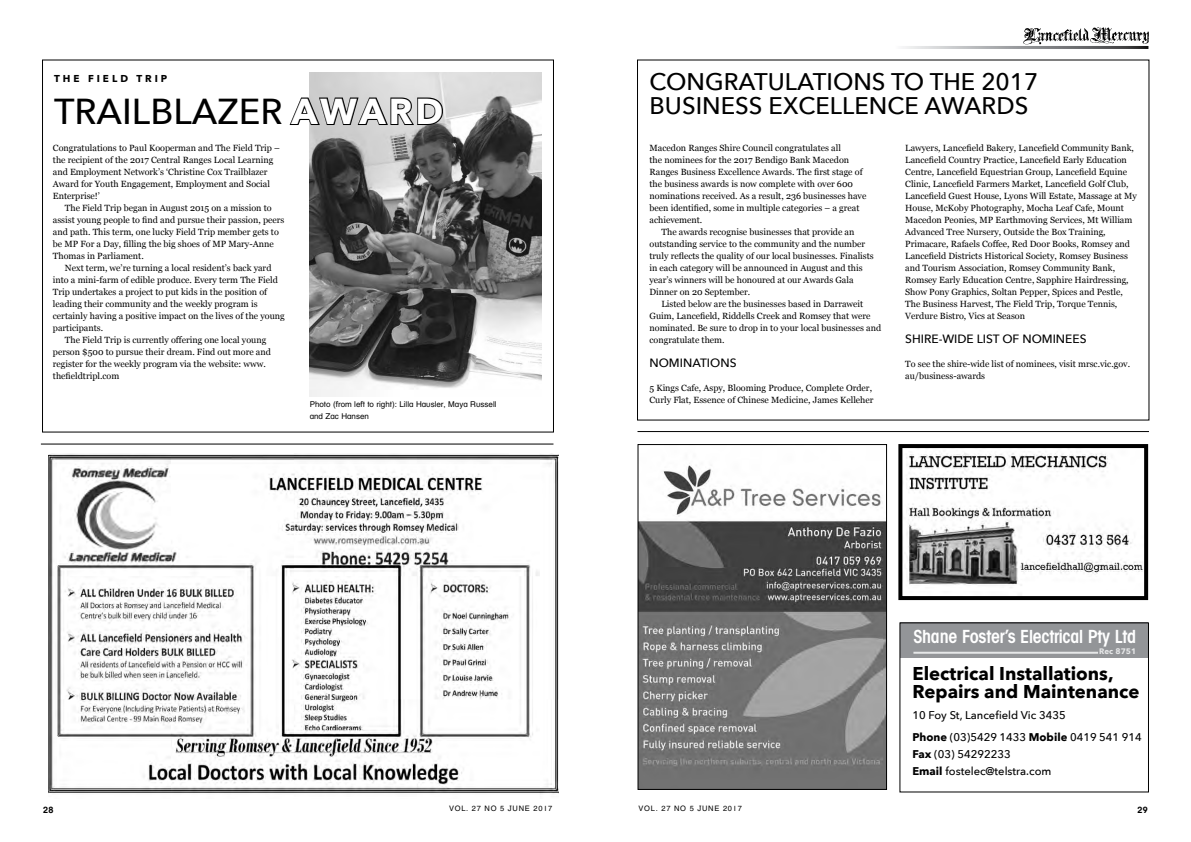
<style>
.page{position:relative;width:1191px;height:842px;background:#fff}
.page>*{position:absolute;margin:0;border:0;box-sizing:border-box;transform-origin:0 0}
.t1{font:500 36px "Avenir Next";color:#000}
.t2{font:500 24px "Avenir Next";color:#000}
.t3{font:700 18.5px/18px "Avenir Next";color:#000}
.t4{font:600 condensed 18.1px "Avant Garde";letter-spacing:-.015em;color:#fff}
.t5{font:500 12px "Avenir Next";color:#000}
.t6{font:500 11.2px/21.5px "Avenir Next";color:#000}
.t7{font:700 10px "Avenir Next";color:#000}
.t8{font:9px/12px "Georgia";color:#000}
.t9{font:700 9px "Helvetica Textbook";color:#000}
.t10{font:8px/12px "Helvetica Textbook";color:#000}
.t11{font:700 8px "Avenir Next";letter-spacing:.01em;color:#e6e7e8}
.t12{font:7.5px "Helvetica Textbook";letter-spacing:.1em;color:#000}
.s1{font-weight:700;color:#fff}
.s2{font-weight:700}
</style>
<div class="page">
<hr style="left:637px;top:431px;width:512px;height:1px;background:#000">
<img style="left:639px;top:465px;width:246px;height:323px">
<div style="left:637px;top:444px;width:250px;height:346px;border:1px solid #000"></div>
<div style="left:900px;top:623px;width:248px;height:35px;background:#939598"></div>
<div style="left:899px;top:622px;width:250px;height:170px;border:1px solid #000"></div>
<hr style="left:913px;top:652px;width:185px;height:2px;background:#e6e7e8">
<img style="left:906px;top:451px;width:237px;height:135px">
<div style="left:898px;top:444px;width:250px;height:156px;border:4px solid #000"></div>
<img style="left:48px;top:453px;width:511px;height:342px">
<img style="left:310px;top:72px;width:231px;height:324px">
<svg style="left:289px;top:96px;width:155px;height:31px;background:#999"></svg>
<hr style="left:41px;top:443px;width:512px;height:1px;background:#000">
<img style="left:1024px;top:27px;width:125px;height:20px">
<hr style="left:893px;top:46px;width:255px;height:3px;background:#fff">
<p class="t7" style="left:54px;top:72px;width:10px">THE</p>
<p class="t7" style="left:88px;top:72px;width:18px">F IELD</p>
<p class="t7" style="left:136px;top:72px;width:8px">TRI</p>
<p class="t7" style="left:161px;top:72px;width:8px">P</p>
<h1 class="t1" style="left:54px;top:90px;width:391px">TRAILBLAZER <span class="s1">Awa rd</span></h1>
<p class="t8" style="left:53px;top:141px;width:229px">Congratulations to Paul Kooperman and The Field Trip – the recipient of the 2017 Central Ranges Local Learning and Employment Network’s ‘Christine Cox Trailblazer Award for Youth Engagement, Employment and Social Enterprise!’</p>
<p class="t8" style="left:53px;top:201px;width:233px;text-indent:12px">The Field Trip began in August 2015 on a mission to assist young people to find and pursue their passion, peers and path. This term, one lucky Field Trip member gets to be MP For a Day, filling the big shoes of MP Mary-Anne Thomas in Parliament.</p>
<p class="t8" style="left:65px;top:261px;width:208px">Next term, we’re turning a local resident’s back yard</p>
<p class="t8" style="left:53px;top:273px;width:226px">into a mini-farm of edible produce. Every term The Field</p>
<p class="t8" style="left:53px;top:285px;width:216px">Trip undertakes a project to put kids in the position of</p>
<p class="t8" style="left:53px;top:297px;width:206px">leading their community and the weekly program is</p>
<p class="t8" style="left:53px;top:309px;width:233px">certainly having a positive impact on the lives of the young</p>
<p class="t8" style="left:53px;top:321px;width:52px">participants.</p>
<p class="t8" style="left:65px;top:333px;width:203px">The Field Trip is currently offering one local young</p>
<p class="t8" style="left:53px;top:345px;width:220px">person $500 to pursue their dream. Find out more and</p>
<p class="t8" style="left:53px;top:357px;width:214px">register for the weekly program via the website: www.</p>
<p class="t8" style="left:53px;top:369px;width:68px">thefieldtripl.com</p>
<p class="t10" style="left:310px;top:398px;width:188px">Photo (from left to right): Lilla Hausler, Maya Russell and Zac Hansen</p>
<h2 class="t2" style="left:649px;top:67px;width:179px">CON GRATULATIONS</h2>
<h2 class="t2" style="left:891px;top:67px;width:149px">TO THE 2017</h2>
<h2 class="t2" style="left:649px;top:91px;width:47px">BUSINESS</h2>
<h2 class="t2" style="left:768px;top:91px;width:62px">EXCELLEN</h2>
<h2 class="t2" style="left:887px;top:91px;width:110px">CE AWARDS</h2>
<p class="t8" style="left:649px;top:141px;width:218px">Macedon Ranges Shire Council congratulates all<br>the nominees for the 2017 Bendigo Bank Macedon Ranges Business Excellence Awards. The first stage of the business awards is now complete with over 600 nominations received. As a result, 236 businesses have been identified, some in multiple categories – a great achievement.</p>
<p class="t8" style="left:649px;top:225px;width:226px;text-indent:12px">The awards recognise businesses that provide an outstanding service to the community and the number truly reflects the quality of our local businesses. Finalists in each category will be announced in August and this year’s winners will be honoured at our Awards Gala Dinner on 20 September.</p>
<p class="t8" style="left:649px;top:297px;width:233px;text-indent:12px">Listed below are the businesses based in Darraweit Guim, Lancefield, Riddells Creek and Romsey that were nominated. Be sure to drop in to your local businesses and congratulate them.</p>
<h3 class="t5" style="left:649px;top:355px;width:88px">NOM INATIONS</h3>
<p class="t8" style="left:649px;top:381px;width:225px">5 Kings Cafe, Aspy, Blooming Produce, Complete Order,<br>Curly Flat, Essence of Chinese Medicine, James Kelleher</p>
<p class="t8" style="left:905px;top:141px;width:233px">Lawyers, Lancefield Bakery, Lancefield Community Bank, Lancefield Country Practice, Lancefield Early Education Centre, Lancefield Equestrian Group, Lancefield Equine Clinic, Lancefield Farmers Market, Lancefield Golf Club, Lancefield Guest House, Lyons Will Estate, Massage at My House, McKoby Photography, Mocha Leaf Cafe, Mount Macedon Peonies, MP Earthmoving Services, Mt William Advanced Tree Nursery, Outside the Box Training, Primacare, Rafaels Coffee, Red Door Books, Romsey and Lancefield Districts Historical Society, Romsey Business and Tourism Association, Romsey Community Bank, Romsey Early Education Centre, Sapphire Hairdressing, Show Pony Graphics, Soltan Pepper, Spices and Pestle, The Business Harvest, The Field Trip, Torque Tennis, Verdure Bistro, Vics at Season</p>
<h3 class="t5" style="left:905px;top:331px;width:183px">SH IRE-WIDE LIST OF NOM INEES</h3>
<p class="t8" style="left:905px;top:357px;width:226px">To see the shire-wide list of nominees, visit mrsc.vic.gov. au/business-awards</p>
<h3 class="t4" style="left:913px;top:625px;width:224px">Shane Foster’s Electrical Pty Ltd</h3>
<p class="t11" style="left:1099px;top:646px;width:39px">Rec 8751</p>
<h3 class="t3" style="left:912px;top:664px;width:229px">Electrical Installations,<br>Repairs and Maintenance</h3>
<p class="t6" style="left:912px;top:705px;width:231px">10 FOY ST, LANCEFIELD VIC 3435<br><span class="s2">Phone</span> (03)5429 1433 <span class="s2">Mobile</span> 0419 541 914</p>
<p class="t6" style="left:912px;top:745px;width:141px;line-height:17px"><span class="s2">Fax</span> (03) 54292233<br><span class="s2">Email</span> FOSTELEC@TELSTRA.COM</p>
<p class="t9" style="left:43px;top:804px;width:12px">28</p>
<p class="t12" style="left:449px;top:804px;width:105px">VOL. 27 NO 5 jun e 2017</p>
<p class="t12" style="left:638px;top:804px;width:105px">VOL. 27 NO 5 jun e 2017</p>
<p class="t9" style="left:1137px;top:804px;width:12px">29</p>
</div>
